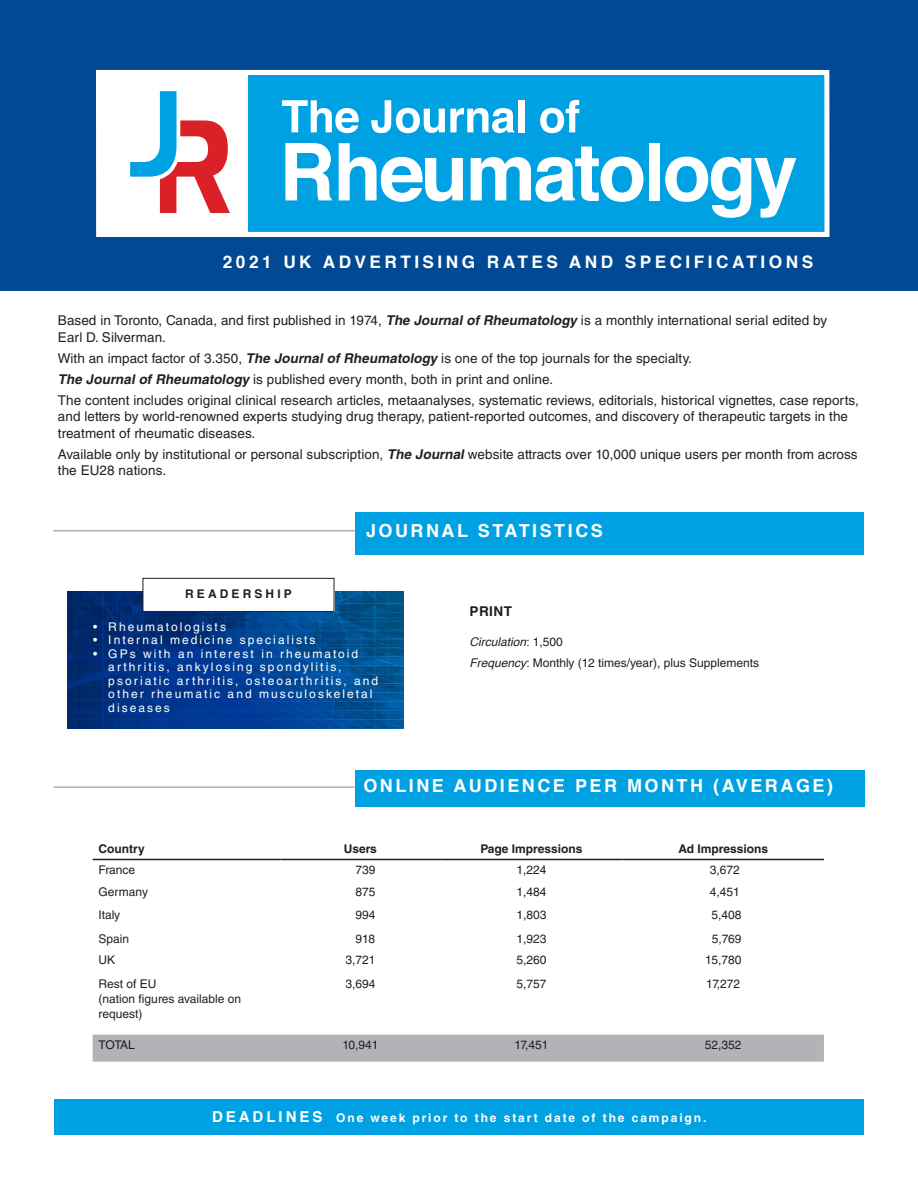
<style>
.page{position:relative;width:918px;height:1188px;background:#fff}
.page>*{position:absolute;margin:0;border:0;box-sizing:border-box;transform-origin:0 0}
.Page_Section_Header{font:700 18px "Helvetica";letter-spacing:.14em;color:#fff}
.Bottom_Column_Header{font:700 17.25px "Helvetica";letter-spacing:.2em;color:#fff}
.Body_Text{font:13.5px/16.5px "Helvetica LT Std";letter-spacing:.005em;color:#231f20}
.Bottom_Column_Header-2{font:700 13.5px "Helvetica";letter-spacing:.04em;color:#231f20}
.Bottom_Column_Header-3{font:12px/15px "Helvetica LT Std";color:#231f20}
.t1{font:12px/13.5px "Helvetica LT Std";letter-spacing:.17em;color:#fff}
.Bottom_Column_Header-4{font:700 12px "Helvetica LT Std";letter-spacing:.16em;color:#fff}
.Contact_Info_Header{font:700 12px "Helvetica LT Std";color:#231f20}
.Bottom_Column_Header-5{font:italic 12px "Helvetica";color:#231f20}
.Contact_Info_Header-2{font:700 12px "Helvetica LT Std";letter-spacing:.26em;color:#231f20}
.s1{font-weight:700;font-style:italic}
.s2{font-style:normal}
.s3{font-family:"Helvetica LT Std";font-style:normal}
.s4{font-family:"Helvetica";font-style:italic}
.s5{font-family:"Helvetica"}
.s6{font-family:"Helvetica";font-size:15px}
</style>
<div class="page">
<div style="left:54px;top:1100px;width:810px;height:35px;background:#00a1e3"></div>
<hr style="left:53px;top:786px;width:350px;height:2px;background:#b2b3b7">
<hr style="left:53px;top:530px;width:501px;height:1px;background:#b2b3b7">
<div style="left:0;top:0;width:918px;height:291px;background:#014a93"></div>
<img style="left:68px;top:591px;width:335px;height:138px">
<div style="left:143px;top:578px;width:191px;height:33px;background:#fff"></div>
<div style="left:143px;top:578px;width:191px;height:34px;border:1px solid #231f20"></div>
<div style="left:356px;top:512px;width:508px;height:43px;background:#00a1e3"></div>
<div style="left:96px;top:70px;width:733px;height:167px;background:#fff"></div>
<div style="left:248px;top:75px;width:576px;height:157px;background:#00a1e3"></div>
<svg style="left:282px;top:100px;width:77px;height:33px"></svg>
<svg style="left:371px;top:100px;width:143px;height:33px"></svg>
<div style="left:518px;top:100px;width:6px;height:32px;background:#fff"></div>
<svg style="left:540px;top:100px;width:39px;height:33px"></svg>
<svg style="left:285px;top:143px;width:47px;height:57px"></svg>
<svg style="left:339px;top:143px;width:124px;height:59px"></svg>
<svg style="left:471px;top:147px;width:173px;height:55px"></svg>
<div style="left:649px;top:143px;width:11px;height:57px;background:#fff"></div>
<svg style="left:665px;top:157px;width:131px;height:61px"></svg>
<svg style="left:130px;top:91px;width:100px;height:122px;background:#d0b7c2"></svg>
<div style="left:356px;top:770px;width:509px;height:37px;background:#00a1e3"></div>
<div style="left:93px;top:1035px;width:731px;height:27px;background:#b2b3b7"></div>
<hr style="left:93px;top:859px;width:188px;height:1px;background:#231f20">
<hr style="left:281px;top:859px;width:159px;height:1px;background:#231f20">
<hr style="left:440px;top:859px;width:183px;height:1px;background:#231f20">
<hr style="left:623px;top:859px;width:201px;height:1px;background:#231f20">
<p class="Bottom_Column_Header" style="left:223px;top:248px;width:592px">2021 UK ADVERTISING RATES AND SPECIFICATIONS</p>
<p class="Body_Text" style="left:58px;top:312px;width:771px">Based in Toronto, Canada, and first published in 1974, <span class="s1">The Journal of Rheumatology</span> is a monthly international serial edited by<br>Earl D. Silverman.</p>
<p class="Body_Text" style="left:58px;top:350px;width:636px">With an impact factor of 3.350, <span class="s1">The Journal of Rheumatology</span> is one of the top journals for the specialty.</p>
<p class="Body_Text" style="left:58px;top:371px;width:497px"><span class="s1">The Journal of Rheumatology</span> is published every month, both in print and online.</p>
<p class="Body_Text" style="left:58px;top:392px;width:802px">The content includes original clinical research articles, metaanalyses, systematic reviews, editorials, historical vignettes, case reports, and letters by world-renowned experts studying drug therapy, patient-reported outcomes, and discovery of therapeutic targets in the treatment of rheumatic diseases.</p>
<p class="Body_Text" style="left:58px;top:446px;width:801px">Available only by institutional or personal subscription, <span class="s1">The Journal</span> website attracts over 10,000 unique users per month from across the EU28 nations.</p>
<p class="Contact_Info_Header-2" style="left:185px;top:586px;width:108px">READERSHIP</p>
<p class="Page_Section_Header" style="left:366px;top:516px;width:238px">JOURNAL STATISTICS</p>
<p class="t1" style="left:93px;top:620px;width:134px">• Rheumatologists</p>
<p class="t1" style="left:93px;top:633px;width:224px">• Internal medicine specialists</p>
<p class="t1" style="left:108px;top:647px;width:271px;text-indent:-15px">• GPs with an interest in rheumatoid arthritis, ankylosing spondylitis, psoriatic arthritis, osteoarthritis, and other rheumatic and musculoskeletal diseases</p>
<p class="Bottom_Column_Header-2" style="left:470px;top:600px;width:44px">PRINT</p>
<p class="Bottom_Column_Header-5" style="left:470px;top:632px;width:95px">Circulation<span class="s2">:</span> <span class="s3">1,500</span></p>
<p class="Bottom_Column_Header-3" style="left:470px;top:655px;width:291px"><span class="s4">Frequency</span><span class="s5">:</span> Monthly (12 times/year), plus Supplements</p>
<p class="Page_Section_Header" style="left:363px;top:771px;width:471px">ONLINE AUDIENCE PER MONTH (AVERAGE)</p>
<p class="Contact_Info_Header" style="left:99px;top:842px;width:48px">Country</p>
<p class="Contact_Info_Header" style="left:344px;top:842px;width:35px">Users</p>
<p class="Contact_Info_Header" style="left:480px;top:842px;width:104px">Page Impressions</p>
<p class="Contact_Info_Header" style="left:679px;top:842px;width:91px">Ad Impressions</p>
<p class="Bottom_Column_Header-3" style="left:99px;top:862px;width:38px">France</p>
<p class="Bottom_Column_Header-3" style="left:355px;top:862px;width:22px">739</p>
<p class="Bottom_Column_Header-3" style="left:516px;top:862px;width:32px">1,224</p>
<p class="Bottom_Column_Header-3" style="left:710px;top:862px;width:32px">3,672</p>
<p class="Bottom_Column_Header-3" style="left:99px;top:885px;width:51px">Germany</p>
<p class="Bottom_Column_Header-3" style="left:355px;top:885px;width:22px">875</p>
<p class="Bottom_Column_Header-3" style="left:516px;top:885px;width:32px">1,484</p>
<p class="Bottom_Column_Header-3" style="left:710px;top:885px;width:32px">4,451</p>
<p class="Bottom_Column_Header-3" style="left:99px;top:907px;width:23px">Italy</p>
<p class="Bottom_Column_Header-3" style="left:355px;top:907px;width:22px">994</p>
<p class="Bottom_Column_Header-3" style="left:516px;top:907px;width:32px">1,803</p>
<p class="Bottom_Column_Header-3" style="left:712px;top:907px;width:32px">5,408</p>
<p class="Bottom_Column_Header-3" style="left:99px;top:932px;width:32px">Spain</p>
<p class="Bottom_Column_Header-3" style="left:356px;top:932px;width:21px">918</p>
<p class="Bottom_Column_Header-3" style="left:516px;top:932px;width:32px">1,923</p>
<p class="Bottom_Column_Header-3" style="left:712px;top:932px;width:31px">5,769</p>
<p class="Bottom_Column_Header-3" style="left:99px;top:952px;width:18px">UK</p>
<p class="Bottom_Column_Header-3" style="left:345px;top:952px;width:32px">3,721</p>
<p class="Bottom_Column_Header-3" style="left:516px;top:952px;width:32px">5,260</p>
<p class="Bottom_Column_Header-3" style="left:705px;top:952px;width:38px">15,780</p>
<p class="Bottom_Column_Header-3" style="left:99px;top:976px;width:59px">Rest of EU</p>
<p class="Bottom_Column_Header-3" style="left:99px;top:991px;width:144px">(nation figures available on request)</p>
<p class="Bottom_Column_Header-3" style="left:345px;top:976px;width:32px">3,694</p>
<p class="Bottom_Column_Header-3" style="left:516px;top:976px;width:32px">5,757</p>
<p class="Bottom_Column_Header-3" style="left:706px;top:976px;width:35px">17,272</p>
<p class="Bottom_Column_Header-3" style="left:99px;top:1037px;width:38px">TOTAL</p>
<p class="Bottom_Column_Header-3" style="left:342px;top:1037px;width:38px">10,941</p>
<p class="Bottom_Column_Header-3" style="left:514px;top:1037px;width:35px">17,451</p>
<p class="Bottom_Column_Header-3" style="left:705px;top:1037px;width:38px">52,352</p>
<p class="Bottom_Column_Header-4" style="left:212px;top:1111px;width:496px"><span class="s6">DEADLINES</span> One week prior to the start date of the campaign.</p>
</div>
